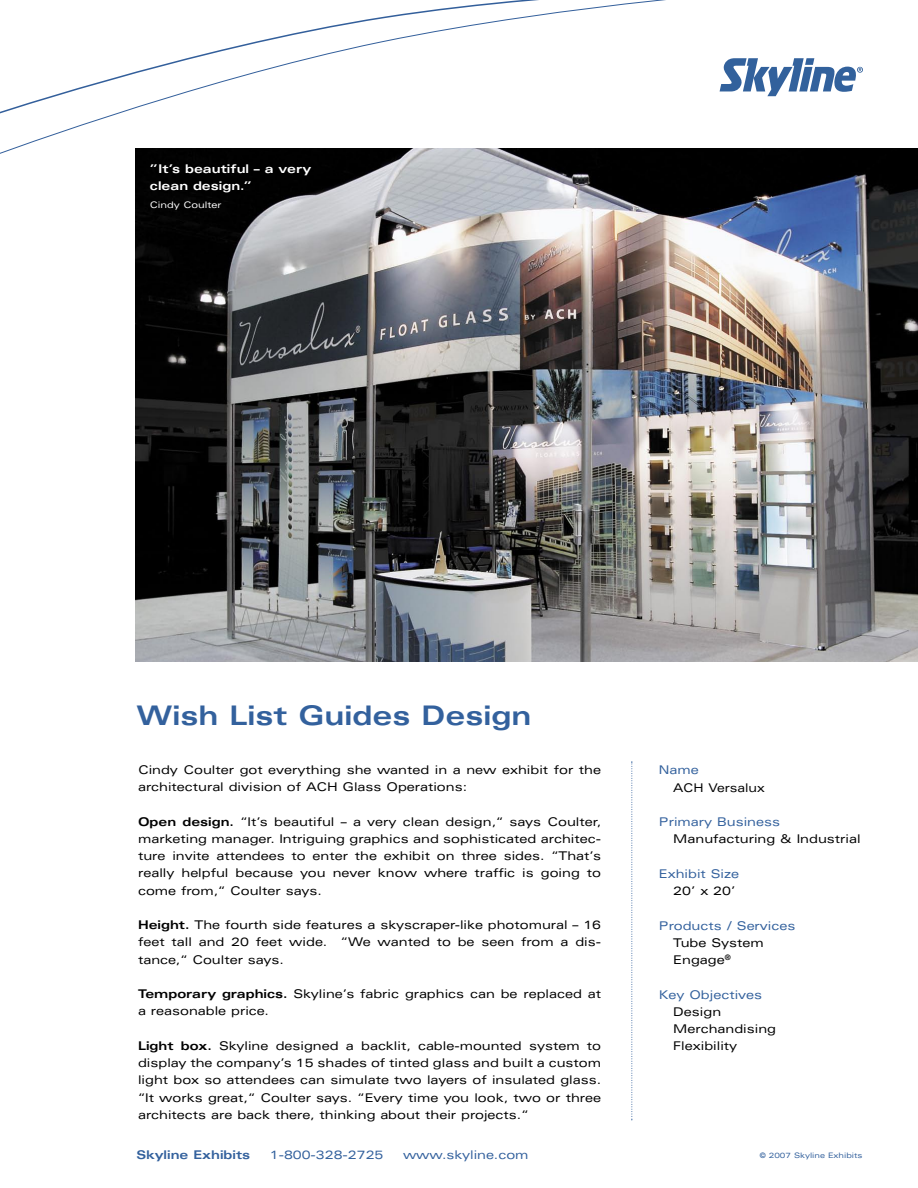
<style>
.page{position:relative;width:918px;height:1188px;background:#fff}
.page>*{position:absolute;margin:0;border:0;box-sizing:border-box;transform-origin:0 0}
.t1{font:700 expanded 27px "Univers";color:#33619d}
.t2{font:expanded 12px/17.2px "Univers";color:#000;text-align:justify}
.t3{font:expanded 12px "Univers";color:#33619d}
.t4{font:700 expanded 12px/17.2px "Univers";color:#fff}
.t5{font:700 expanded 12px "Univers";color:#33619d}
.t6{font:expanded 12px "Univers";color:#000;scale:.96 1}
.t7{font:expanded 9px "Univers";color:#fff}
.t8{font:expanded 7.5px "Univers";color:#33619d}
.s1{font-weight:700}
</style>
<div class="page">
<img style="left:135px;top:148px;width:783px;height:514px">
<svg style="left:720px;top:58px;width:143px;height:38px"></svg>
<svg style="left:631px;top:761px;width:2px;height:359px"></svg>
<svg style="left:0;top:123px;width:702px;height:38px"></svg>
<svg style="left:0;top:0;width:666px;height:123px"></svg>
<p class="t4" style="left:150px;top:160px;width:163px">”It’s beautiful – a very clean design.”</p>
<p class="t7" style="left:150px;top:199px;width:73px">Cindy Coulter</p>
<p class="t1" style="left:136px;top:700px;width:396px">Wish List Guides Design</p>
<p class="t2" style="left:138px;top:761px;width:465px">Cindy Coulter got everything she wanted in a new exhibit for the architectural division of ACH Glass Operations:</p>
<p class="t2" style="left:138px;top:812px;width:465px"><span class="s1">Open design.</span> “It’s beautiful – a very clean design,“ says Coulter, marketing manager. Intriguing graphics and sophisticated architec&shy;ture invite attendees to enter the exhibit on three sides. “That’s really helpful because you never know where traffic is going to come from,“ Coulter says.</p>
<p class="t2" style="left:138px;top:916px;width:465px"><span class="s1">Height.</span> The fourth side features a skyscraper-like photomural – 16 feet tall and 20 feet wide. “We wanted to be seen from a dis&shy;tance,“ Coulter says.</p>
<p class="t2" style="left:138px;top:985px;width:465px"><span class="s1">Temporary graphics.</span> Skyline’s fabric graphics can be replaced at a reasonable price.</p>
<p class="t2" style="left:138px;top:1037px;width:465px"><span class="s1">Light box.</span> Skyline designed a backlit, cable-mounted system to display the company’s 15 shades of tinted glass and built a custom light box so attendees can simulate two layers of insulated glass. “It works great,“ Coulter says. “Every time you look, two or three architects are back there, thinking about their projects.“</p>
<p class="t3" style="left:659px;top:763px;width:41px">Name</p>
<p class="t6" style="left:673px;top:780px;width:97px">ACH Versalux</p>
<p class="t3" style="left:659px;top:815px;width:123px">Primary Business</p>
<p class="t2" style="left:673px;top:830px;width:189px">Manufacturing &amp; Industrial</p>
<p class="t3" style="left:659px;top:867px;width:82px">Exhibit Size</p>
<p class="t2" style="left:673px;top:882px;width:64px">20’ x 20’</p>
<p class="t3" style="left:659px;top:918px;width:138px">Products / Services</p>
<p class="t2" style="left:673px;top:934px;width:92px">Tube System</p>
<p class="t2" style="left:673px;top:951px;width:59px">Engage<sup>®</sup></p>
<p class="t3" style="left:659px;top:987px;width:105px">Key Objectives</p>
<p class="t2" style="left:673px;top:1003px;width:49px">Design</p>
<p class="t2" style="left:673px;top:1020px;width:104px">Merchandising</p>
<p class="t2" style="left:673px;top:1037px;width:65px">Flexibility</p>
<p class="t5" style="left:136px;top:1148px;width:115px">Skyline Exhibits</p>
<p class="t3" style="left:270px;top:1147px;width:115px">1-800-328-2725</p>
<p class="t3" style="left:403px;top:1147px;width:127px">www.skyline.com</p>
<p class="t8" style="left:760px;top:1151px;width:104px">© 2007 Skyline Exhibits</p>
</div>
